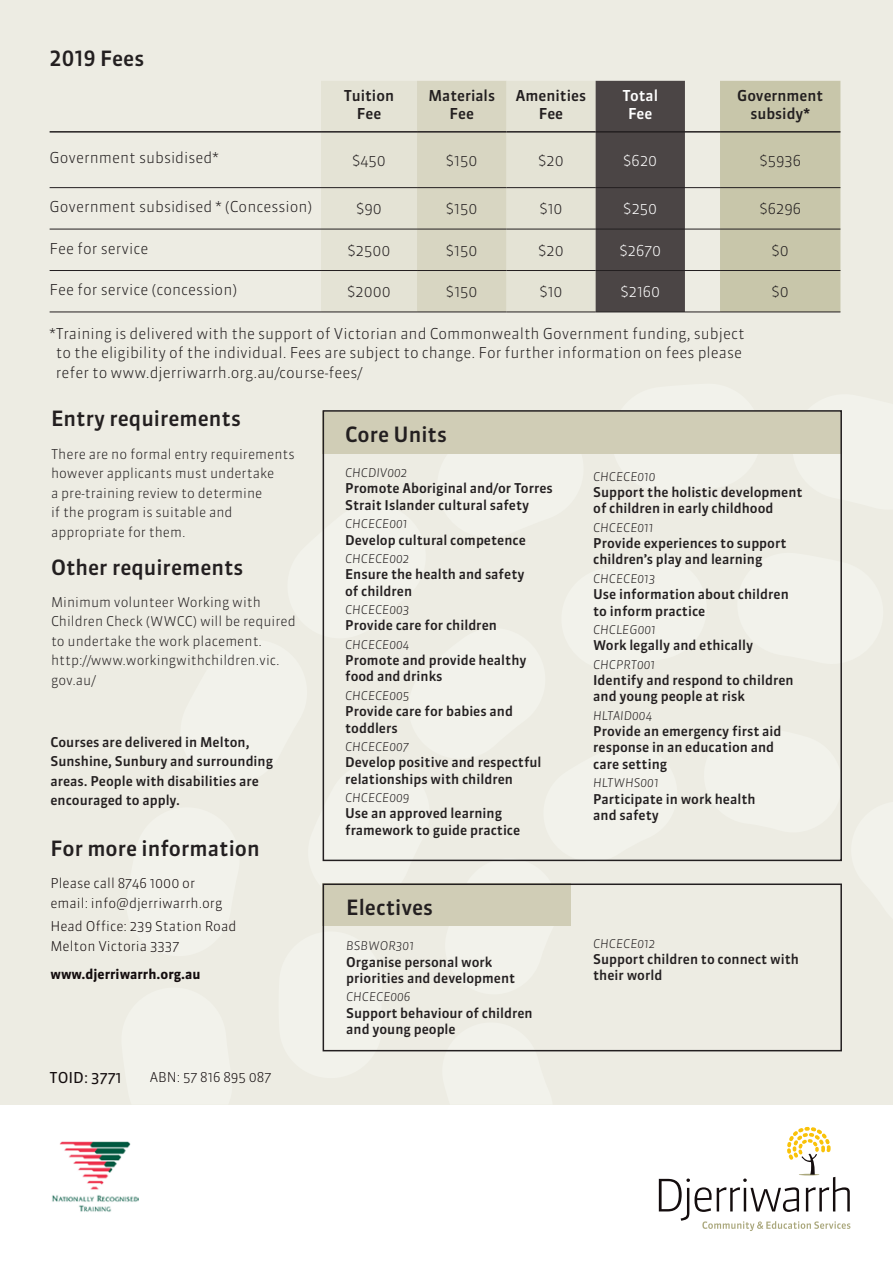
<style>
.page{position:relative;width:893px;height:1263px;background:#fff}
.page>*{position:absolute;margin:0;border:0;box-sizing:border-box;transform-origin:0 0}
.t1{font:500 21px "Sanuk LF";color:#231f20}
.t2{font:300 15px/19.5px "Sanuk";color:#231f20}
.t3{font:500 15px/18px "Sanuk";color:#231f20;text-align:center}
.t4{font:300 15px "Sanuk";color:#fff}
.t5{font:15px "Sanuk";color:#140d0e}
.t6{font:500 15px/18px "Sanuk";color:#fff;text-align:center}
.t7{font:500 13.5px/16.2px "Sanuk";color:#231f20}
.t8{font:300 13.5px/19.5px "Sanuk";color:#231f20}
.t9{font:300 13.5px/19.5px "Sanuk";color:#140d0e}
.t10{font:700 13.5px "Sanuk LF";color:#140d0e}
.t11{font:italic 300 12px "Sanuk";color:#231f20}
</style>
<div class="page">
<div style="left:0;top:0;width:893px;height:1105px;background:#edece3"></div>
<svg style="left:659px;top:1127px;width:191px;height:104px"></svg>
<div style="left:322px;top:411px;width:520px;height:43px;background:#d0cdb6"></div>
<div style="left:322px;top:883px;width:248px;height:43px;background:#d0cdb6"></div>
<div style="left:323px;top:410px;width:519px;height:451px;border:2px solid #231f20"></div>
<div style="left:323px;top:883px;width:519px;height:168px;border:2px solid #231f20"></div>
<img style="left:52px;top:1141px;width:87px;height:71px">
<div style="left:321px;top:81px;width:275px;height:231px;background:#e4e3d5"></div>
<div style="left:417px;top:81px;width:89px;height:231px;background:#d8d6c2"></div>
<div style="left:596px;top:81px;width:89px;height:231px;background:#4b4545"></div>
<div style="left:720px;top:81px;width:120px;height:231px;background:#c8c6aa"></div>
<hr style="left:50px;top:187px;width:271px;height:1px;background:#231f20">
<hr style="left:321px;top:187px;width:96px;height:1px;background:#231f20">
<hr style="left:417px;top:187px;width:89px;height:1px;background:#231f20">
<hr style="left:506px;top:187px;width:90px;height:1px;background:#231f20">
<hr style="left:596px;top:187px;width:89px;height:1px;background:#231f20">
<hr style="left:685px;top:187px;width:35px;height:1px;background:#231f20">
<hr style="left:720px;top:187px;width:120px;height:1px;background:#231f20">
<hr style="left:50px;top:229px;width:271px;height:1px;background:#231f20">
<hr style="left:321px;top:229px;width:96px;height:1px;background:#231f20">
<hr style="left:417px;top:229px;width:89px;height:1px;background:#231f20">
<hr style="left:506px;top:229px;width:90px;height:1px;background:#231f20">
<hr style="left:596px;top:229px;width:89px;height:1px;background:#231f20">
<hr style="left:685px;top:229px;width:35px;height:1px;background:#231f20">
<hr style="left:720px;top:229px;width:120px;height:1px;background:#231f20">
<hr style="left:50px;top:270px;width:271px;height:1px;background:#231f20">
<hr style="left:321px;top:270px;width:96px;height:1px;background:#231f20">
<hr style="left:417px;top:270px;width:89px;height:1px;background:#231f20">
<hr style="left:506px;top:270px;width:90px;height:1px;background:#231f20">
<hr style="left:596px;top:270px;width:89px;height:1px;background:#231f20">
<hr style="left:685px;top:270px;width:35px;height:1px;background:#231f20">
<hr style="left:720px;top:270px;width:120px;height:1px;background:#231f20">
<hr style="left:50px;top:312px;width:271px;height:1px;background:#231f20">
<hr style="left:321px;top:312px;width:96px;height:1px;background:#231f20">
<hr style="left:417px;top:312px;width:89px;height:1px;background:#231f20">
<hr style="left:506px;top:312px;width:90px;height:1px;background:#231f20">
<hr style="left:596px;top:312px;width:89px;height:1px;background:#231f20">
<hr style="left:685px;top:312px;width:35px;height:1px;background:#231f20">
<hr style="left:720px;top:312px;width:120px;height:1px;background:#231f20">
<hr style="left:50px;top:131px;width:271px;height:2px;background:#231f20">
<hr style="left:321px;top:131px;width:96px;height:2px;background:#231f20">
<hr style="left:417px;top:131px;width:89px;height:2px;background:#231f20">
<hr style="left:506px;top:131px;width:90px;height:2px;background:#231f20">
<hr style="left:596px;top:131px;width:89px;height:2px;background:#231f20">
<hr style="left:685px;top:131px;width:35px;height:2px;background:#231f20">
<hr style="left:720px;top:131px;width:120px;height:2px;background:#231f20">
<h1 class="t1" style="left:50px;top:46px;width:96px">2019 Fees</h1>
<p class="t3" style="left:344px;top:87px;width:52px">Tuition<br>Fee</p>
<p class="t3" style="left:428px;top:87px;width:68px">Materials<br>Fee</p>
<p class="t3" style="left:516px;top:87px;width:72px">Amenities<br>Fee</p>
<p class="t6" style="left:622px;top:87px;width:37px">Total<br>Fee</p>
<p class="t3" style="left:737px;top:87px;width:88px">Government subsidy*</p>
<p class="t2" style="left:50px;top:148px;width:171px">Government subsidised*</p>
<p class="t2" style="left:352px;top:150px;width:35px">$450</p>
<p class="t2" style="left:446px;top:150px;width:33px">$150</p>
<p class="t2" style="left:538px;top:150px;width:27px">$20</p>
<p class="t4" style="left:623px;top:151px;width:36px">$620</p>
<p class="t2" style="left:759px;top:150px;width:43px">$5936</p>
<p class="t2" style="left:50px;top:197px;width:264px">Government subsidised * (Concession)</p>
<p class="t2" style="left:356px;top:199px;width:27px">$90</p>
<p class="t2" style="left:446px;top:199px;width:33px">$150</p>
<p class="t2" style="left:539px;top:199px;width:25px">$10</p>
<p class="t4" style="left:623px;top:199px;width:35px">$250</p>
<p class="t2" style="left:759px;top:199px;width:43px">$6296</p>
<p class="t2" style="left:50px;top:238px;width:100px">Fee for service</p>
<p class="t2" style="left:348px;top:240px;width:44px">$2500</p>
<p class="t2" style="left:446px;top:240px;width:33px">$150</p>
<p class="t2" style="left:538px;top:240px;width:27px">$20</p>
<p class="t4" style="left:619px;top:241px;width:43px">$2670</p>
<p class="t2" style="left:771px;top:240px;width:19px">$0</p>
<p class="t2" style="left:50px;top:280px;width:189px">Fee for service (concession)</p>
<p class="t2" style="left:347px;top:282px;width:45px">$2000</p>
<p class="t2" style="left:446px;top:282px;width:33px">$150</p>
<p class="t2" style="left:539px;top:282px;width:25px">$10</p>
<p class="t4" style="left:620px;top:282px;width:41px">$2160</p>
<p class="t2" style="left:771px;top:282px;width:19px">$0</p>
<p class="t2" style="left:56px;top:323px;width:690px;text-indent:-6px">*Training is delivered with the support of Victorian and Commonwealth Government funding, subject to the eligibility of the individual. Fees are subject to change. For further information on fees please refer to www.djerriwarrh.org.au/course-fees/</p>
<h1 class="t1" style="left:51px;top:406px;width:191px">Entry requirements</h1>
<p class="t8" style="left:51px;top:444px;width:245px">There are no formal entry requirements however applicants must undertake<br>a pre-training review to determine<br>if the program is suitable and appropriate for them.</p>
<h1 class="t1" style="left:51px;top:554px;width:194px">Other requirements</h1>
<p class="t8" style="left:51px;top:592px;width:246px">Minimum volunteer Working with<br>Children Check (WWCC) will be required to undertake the work placement. http://www.workingwithchildren.vic. gov.au/</p>
<p class="t7" style="left:50px;top:732px;width:224px;line-height:19.5px">Courses are delivered in Melton,<br>Sunshine, Sunbury and surrounding areas. People with disabilities are encouraged to apply.</p>
<h1 class="t1" style="left:50px;top:835px;width:211px">For more information</h1>
<p class="t9" style="left:50px;top:873px;width:174px">Please call 8746 1000 or email: info@djerriwarrh.org</p>
<p class="t9" style="left:50px;top:917px;width:188px">Head Office: 239 Station Road<br>Melton Victoria 3337</p>
<p class="t10" style="left:50px;top:965px;width:152px">www.djerriwarrh.org.au</p>
<p class="t5" style="left:50px;top:1068px;width:74px">TOID: 3771</p>
<p class="t9" style="left:150px;top:1067px;width:123px">ABN: 57 816 895 087</p>
<h1 class="t1" style="left:345px;top:421px;width:103px">Core Units</h1>
<p class="t11" style="left:345px;top:465px;width:64px">CHCDIV002</p>
<p class="t7" style="left:345px;top:480px;width:209px">Promote Aboriginal and/or Torres<br>Strait Islander cultural safety</p>
<p class="t11" style="left:345px;top:516px;width:64px">CHCECE001</p>
<p class="t7" style="left:345px;top:531px;width:182px">Develop cultural competence</p>
<p class="t11" style="left:345px;top:551px;width:66px">CHCECE002</p>
<p class="t7" style="left:345px;top:566px;width:181px">Ensure the health and safety of children</p>
<p class="t11" style="left:345px;top:602px;width:66px">CHCECE003</p>
<p class="t7" style="left:345px;top:617px;width:153px">Provide care for children</p>
<p class="t11" style="left:345px;top:637px;width:66px">CHCECE004</p>
<p class="t7" style="left:345px;top:652px;width:183px">Promote and provide healthy food and drinks</p>
<p class="t11" style="left:345px;top:688px;width:66px">CHCECE005</p>
<p class="t7" style="left:345px;top:703px;width:169px">Provide care for babies and toddlers</p>
<p class="t11" style="left:345px;top:739px;width:66px">CHCECE007</p>
<p class="t7" style="left:345px;top:754px;width:198px">Develop positive and respectful relationships with children</p>
<p class="t11" style="left:345px;top:790px;width:66px">CHCECE009</p>
<p class="t7" style="left:345px;top:805px;width:177px">Use an approved learning framework to guide practice</p>
<h1 class="t1" style="left:346px;top:894px;width:88px">Electives</h1>
<p class="t11" style="left:346px;top:938px;width:69px">BSBWOR301</p>
<p class="t7" style="left:346px;top:953px;width:171px">Organise personal work priorities and development</p>
<p class="t11" style="left:346px;top:989px;width:66px">CHCECE006</p>
<p class="t7" style="left:346px;top:1005px;width:188px">Support behaviour of children and young people</p>
<p class="t11" style="left:593px;top:469px;width:64px">CHCECE010</p>
<p class="t7" style="left:593px;top:484px;width:211px">Support the holistic development of children in early childhood</p>
<p class="t11" style="left:593px;top:520px;width:62px">CHCECE011</p>
<p class="t7" style="left:593px;top:535px;width:195px">Provide experiences to support children’s play and learning</p>
<p class="t11" style="left:593px;top:571px;width:64px">CHCECE013</p>
<p class="t7" style="left:593px;top:586px;width:197px">Use information about children to inform practice</p>
<p class="t11" style="left:593px;top:622px;width:64px">CHCLEG001</p>
<p class="t7" style="left:593px;top:637px;width:161px">Work legally and ethically</p>
<p class="t11" style="left:593px;top:657px;width:63px">CHCPRT001</p>
<p class="t7" style="left:593px;top:672px;width:202px">Identify and respond to children and young people at risk</p>
<p class="t11" style="left:593px;top:708px;width:61px">HLTAID004</p>
<p class="t7" style="left:593px;top:723px;width:190px">Provide an emergency first aid response in an education and care setting</p>
<p class="t11" style="left:593px;top:775px;width:67px">HLTWHS001</p>
<p class="t7" style="left:593px;top:790px;width:164px">Participate in work health and safety</p>
<p class="t11" style="left:593px;top:936px;width:64px">CHCECE012</p>
<p class="t7" style="left:593px;top:951px;width:207px">Support children to connect with their world</p>
</div>
